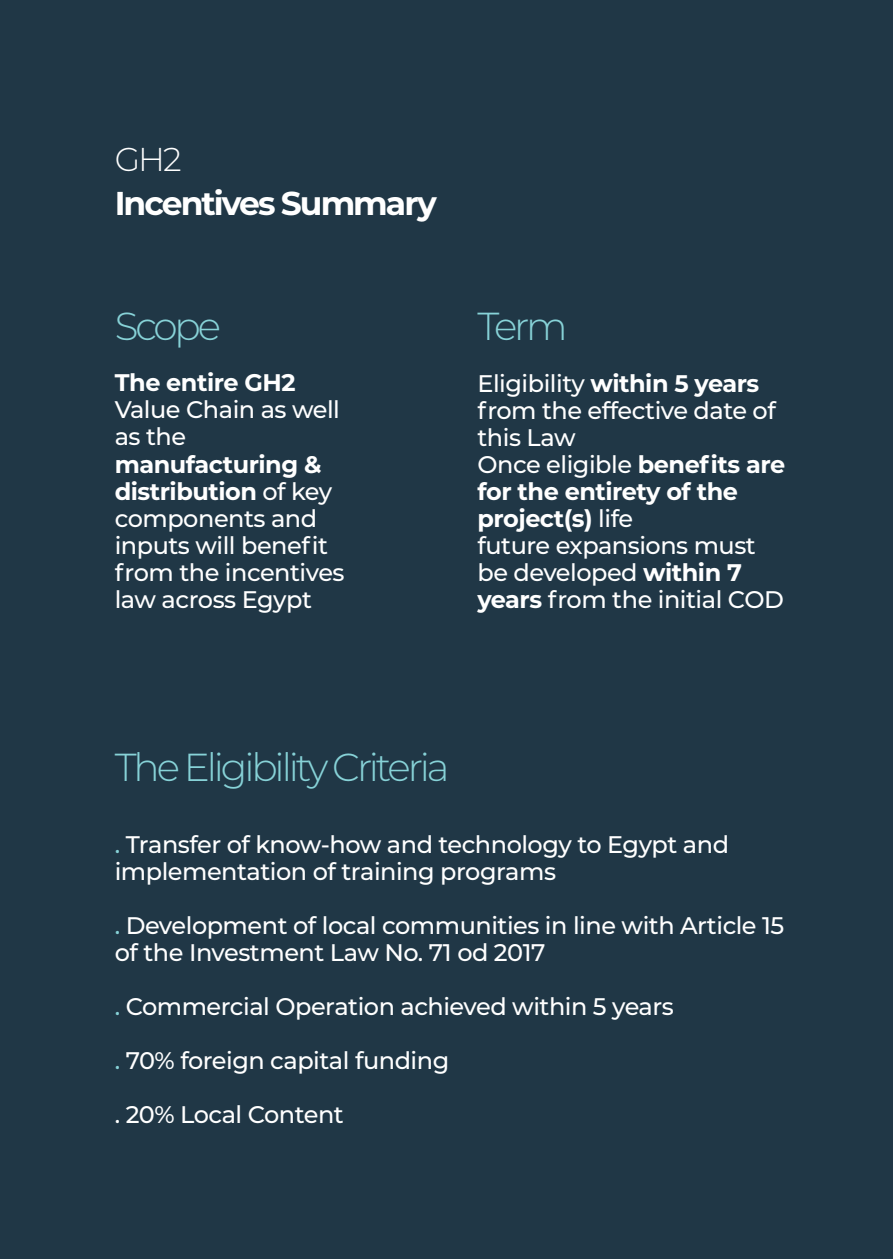
<style>
.page{position:relative;width:893px;height:1259px;background:#203746}
.page>*{position:absolute;margin:0;border:0;box-sizing:border-box;transform-origin:0 0}
.t1{font:300 39px "Montserrat";letter-spacing:-.08em;color:#87d2d7}
.t2{font:700 33px "Montserrat";letter-spacing:-.06em;color:#fff}
.t3{font:300 33px "Montserrat";color:#fff}
.t4{font:500 24px/27px "Montserrat";letter-spacing:-.02em;color:#fff}
.t5{font:700 24px "Montserrat";letter-spacing:-.02em;color:#fff}
.s1{font-weight:700}
.s2{color:#87d2d7}
</style>
<div class="page">
<h2 class="t3" style="left:115px;top:137px;width:68px">GH2</h2>
<h2 class="t2" style="left:115px;top:180px;width:324px">Incentives Summary</h2>
<h1 class="t1" style="left:115px;top:299px;width:108px">Scope</h1>
<p class="t5" style="left:115px;top:366px;width:182px">The entire GH2</p>
<p class="t4" style="left:115px;top:395px;width:227px">Value Chain as well as the</p>
<p class="t4" style="left:115px;top:449px;width:231px"><span class="s1">manufacturing &amp; distribution</span> of key components and inputs will benefit from the incentives law across Egypt</p>
<h1 class="t1" style="left:477px;top:299px;width:92px">Term</h1>
<p class="t4" style="left:477px;top:369px;width:309px">Eligibility <span class="s1">within 5 years </span>from the effective date of this Law<br>Once eligible <span class="s1">benefits are for the entirety of the project(s)</span> life<br>future expansions must be developed <span class="s1">within 7 years</span> from the initial COD</p>
<h1 class="t1" style="left:115px;top:741px;width:336px">The Eligibility Criteria</h1>
<p class="t4" style="left:115px;top:829px;width:616px"><span class="s2">.</span> Transfer of know-how and technology to Egypt and implementation of training programs</p>
<p class="t4" style="left:115px;top:910px;width:671px"><span class="s2">.</span> Development of local communities in line with Article 15 of the Investment Law No. 71 od 2017</p>
<p class="t4" style="left:115px;top:991px;width:561px"><span class="s2">.</span> Commercial Operation achieved within 5 years</p>
<p class="t4" style="left:115px;top:1045px;width:336px"><span class="s2">.</span> 70% foreign capital funding</p>
<p class="t4" style="left:115px;top:1099px;width:231px">. 20% Local Content</p>
</div>
